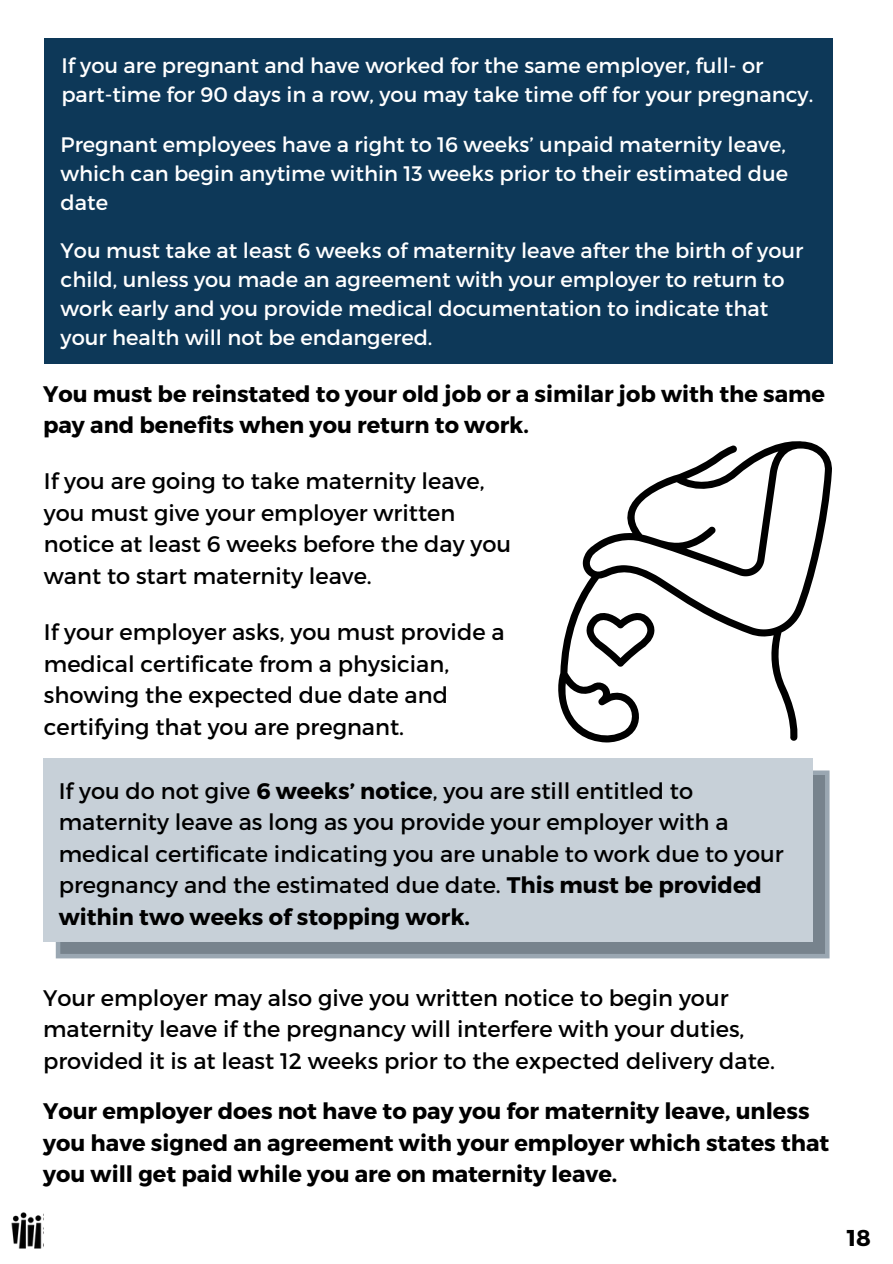
<style>
.page{position:relative;width:893px;height:1264px;background:#fff}
.page>*{position:absolute;margin:0;border:0;box-sizing:border-box;transform-origin:0 0}
.t1{font:700 22.8px "Montserrat";color:#000}
.t2{font:22.5px/31.5px "Montserrat";color:#000}
.t3{font:700 22.5px/31.5px "Montserrat";color:#000}
.t4{font:21px/29.2px "Montserrat";color:#fff}
.s1{font-weight:700}
</style>
<div class="page">
<div style="left:44px;top:39px;width:788px;height:325px;background:#0d3858"></div>
<svg style="left:558px;top:441px;width:274px;height:301px"></svg>
<svg style="left:586px;top:608px;width:69px;height:58px"></svg>
<img style="left:11px;top:1212px;width:33px;height:37px">
<svg style="left:56px;top:770px;width:773px;height:188px;background:#84909a"></svg>
<div style="left:43px;top:757px;width:769px;height:184px;background:#c7d0d8"></div>
<p class="t4" style="left:61px;top:50px;width:753px">If you are pregnant and have worked for the same employer, full- or part-time for 90 days in a row, you may take time off for your pregnancy.</p>
<p class="t4" style="left:61px;top:128px;width:729px;text-align:justify">Pregnant employees have a right to 16 weeks’ unpaid maternity leave, which can begin anytime within 13 weeks prior to their estimated due date</p>
<p class="t4" style="left:61px;top:234px;width:744px">You must take at least 6 weeks of maternity leave after the birth of your child, unless you made an agreement with your employer to return to work early and you provide medical documentation to indicate that your health will not be endangered.</p>
<p class="t3" style="left:43px;top:377px;width:783px">You must be reinstated to your old job or a similar job with the same pay and benefits when you return to work.</p>
<p class="t2" style="left:44px;top:464px;width:468px">If you are going to take maternity leave, you must give your employer written notice at least 6 weeks before the day you want to start maternity leave.</p>
<p class="t2" style="left:44px;top:615px;width:462px">If your employer asks, you must provide a medical certificate from a physician, showing the expected due date and certifying that you are pregnant.</p>
<p class="t2" style="left:59px;top:774px;width:726px">If you do not give <span class="s1">6 weeks’ notice</span>, you are still entitled to maternity leave as long as you provide your employer with a medical certificate indicating you are unable to work due to your pregnancy and the estimated due date. <span class="s1">This must be provided within two weeks of stopping work.</span></p>
<p class="t2" style="left:43px;top:981px;width:733px">Your employer may also give you written notice to begin your maternity leave if the pregnancy will interfere with your duties, provided it is at least 12 weeks prior to the expected delivery date.</p>
<p class="t3" style="left:43px;top:1094px;width:787px">Your employer does not have to pay you for maternity leave, unless you have signed an agreement with your employer which states that you will get paid while you are on maternity leave.</p>
<p class="t1" style="left:846px;top:1223px;width:26px">18</p>
</div>
